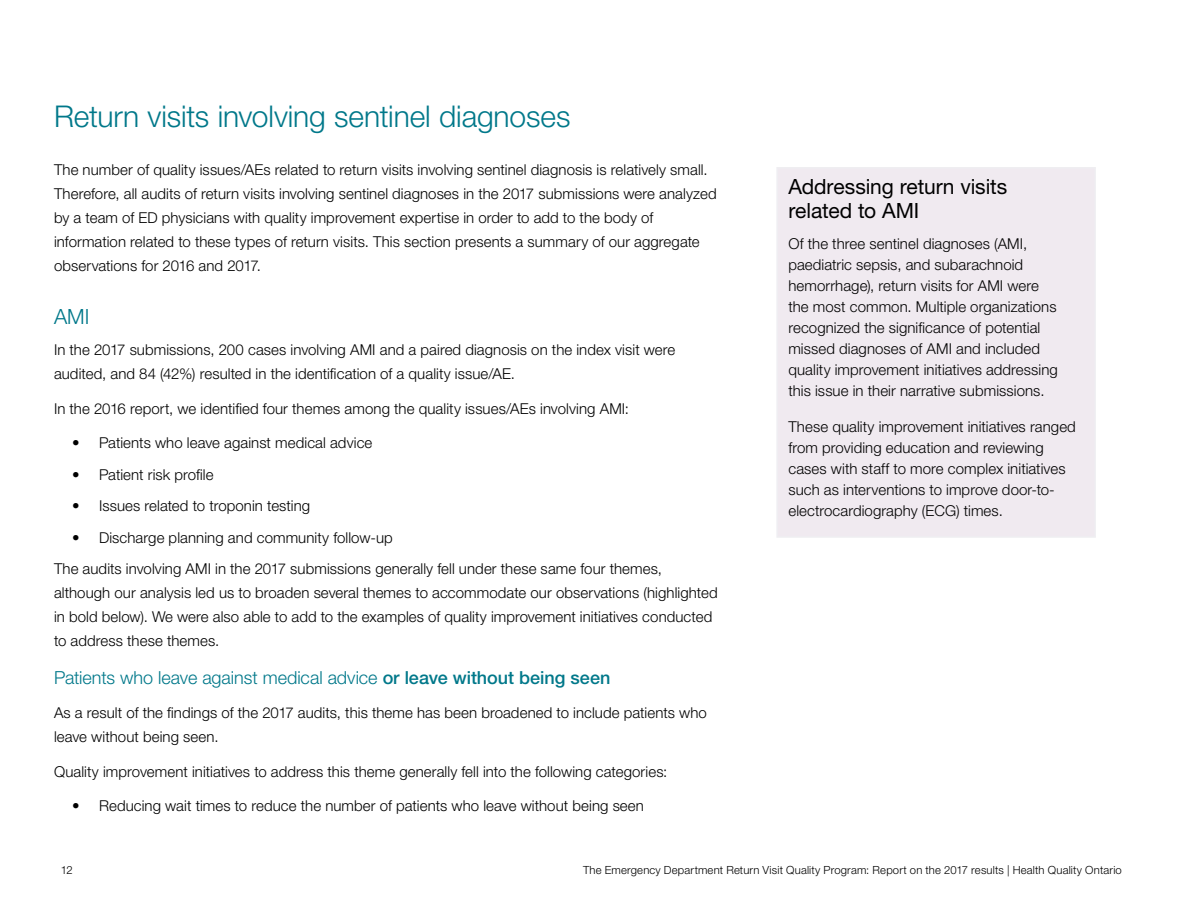
<style>
.page{position:relative;width:1188px;height:918px;background:#fff}
.page>*{position:absolute;margin:0;border:0;box-sizing:border-box;transform-origin:0 0}
.H2_header{font:300 30px "Helvetica Neue LT Std";letter-spacing:-.005em;color:#00788a}
.t1{font:21px/24px "Helvetica Neue LT Std";letter-spacing:-.005em;color:#000}
.H3_subheads_3155{font:300 21px "Helvetica Neue LT Std";color:#00788a}
.H4_subheads{font:300 18px "Helvetica Neue LT Std";letter-spacing:-.005em;color:#00788a}
.P_Bodycopy{font:300 15px/21px "Helvetica Neue LT Std";letter-spacing:.005em;color:#000}
.t2{font:300 11.25px "Helvetica Neue LT Std";letter-spacing:.015em;color:#000}
.s1{font-weight:500}
</style>
<div class="page">
<div style="left:776px;top:167px;width:320px;height:371px;background:#f0eaf0"></div>
<h2 class="H2_header" style="left:54px;top:98px;width:518px">Return visits involving sentinel diagnoses</h2>
<p class="P_Bodycopy" style="left:54px;top:158px;width:664px;line-height:24px">The number of quality issues/AEs related to return visits involving sentinel diagnosis is relatively small.<br>Therefore, all audits of return visits involving sentinel diagnoses in the 2017 submissions were analyzed by a team of ED physicians with quality improvement expertise in order to add to the body of information related to these types of return visits. This section presents a summary of our aggregate observations for 2016 and 2017.</p>
<h3 class="H3_subheads_3155" style="left:54px;top:304px;width:37px">AMI</h3>
<p class="P_Bodycopy" style="left:54px;top:338px;width:623px;line-height:24px">In the 2017 submissions, 200 cases involving AMI and a paired diagnosis on the index visit were audited, and 84 (42%) resulted in the identification of a quality issue/AE.</p>
<p class="P_Bodycopy" style="left:54px;top:398px;width:577px">In the 2016 report, we identified four themes among the quality issues/AEs involving AMI:</p>
<p class="P_Bodycopy" style="left:72px;top:432px;width:302px">• Patients who leave against medical advice</p>
<p class="P_Bodycopy" style="left:72px;top:464px;width:143px">• Patient risk profile</p>
<p class="P_Bodycopy" style="left:72px;top:495px;width:240px">• Issues related to troponin testing</p>
<p class="P_Bodycopy" style="left:72px;top:527px;width:322px">• Discharge planning and community follow-up</p>
<p class="P_Bodycopy" style="left:54px;top:557px;width:665px;line-height:24px">The audits involving AMI in the 2017 submissions generally fell under these same four themes, although our analysis led us to broaden several themes to accommodate our observations (highlighted in bold below). We were also able to add to the examples of quality improvement initiatives conducted to address these themes.</p>
<h4 class="H4_subheads" style="left:54px;top:667px;width:558px">Patients who leave against medical advice <span class="s1">or leave without being seen</span></h4>
<p class="P_Bodycopy" style="left:54px;top:701px;width:654px;line-height:24px">As a result of the findings of the 2017 audits, this theme has been broadened to include patients who leave without being seen.</p>
<p class="P_Bodycopy" style="left:54px;top:761px;width:615px">Quality improvement initiatives to address this theme generally fell into the following categories:</p>
<p class="P_Bodycopy" style="left:72px;top:795px;width:573px">• Reducing wait times to reduce the number of patients who leave without being seen</p>
<h2 class="t1" style="left:788px;top:174px;width:220px">Addressing return visits related to AMI</h2>
<p class="P_Bodycopy" style="left:788px;top:233px;width:271px">Of the three sentinel diagnoses (AMI, paediatric sepsis, and subarachnoid hemorrhage), return visits for AMI were the most common. Multiple organizations recognized the significance of potential missed diagnoses of AMI and included quality improvement initiatives addressing this issue in their narrative submissions.</p>
<p class="P_Bodycopy" style="left:788px;top:416px;width:289px">These quality improvement initiatives ranged from providing education and reviewing cases with staff to more complex initiatives such as interventions to improve door-to&shy;electrocardiography (ECG) times.</p>
<p class="t2" style="left:61px;top:863px;width:13px">12</p>
<p class="t2" style="left:583px;top:863px;width:540px">The Emergency Department Return Visit Quality Program: Report on the 2017 results | Health Quality Ontario</p>
</div>
